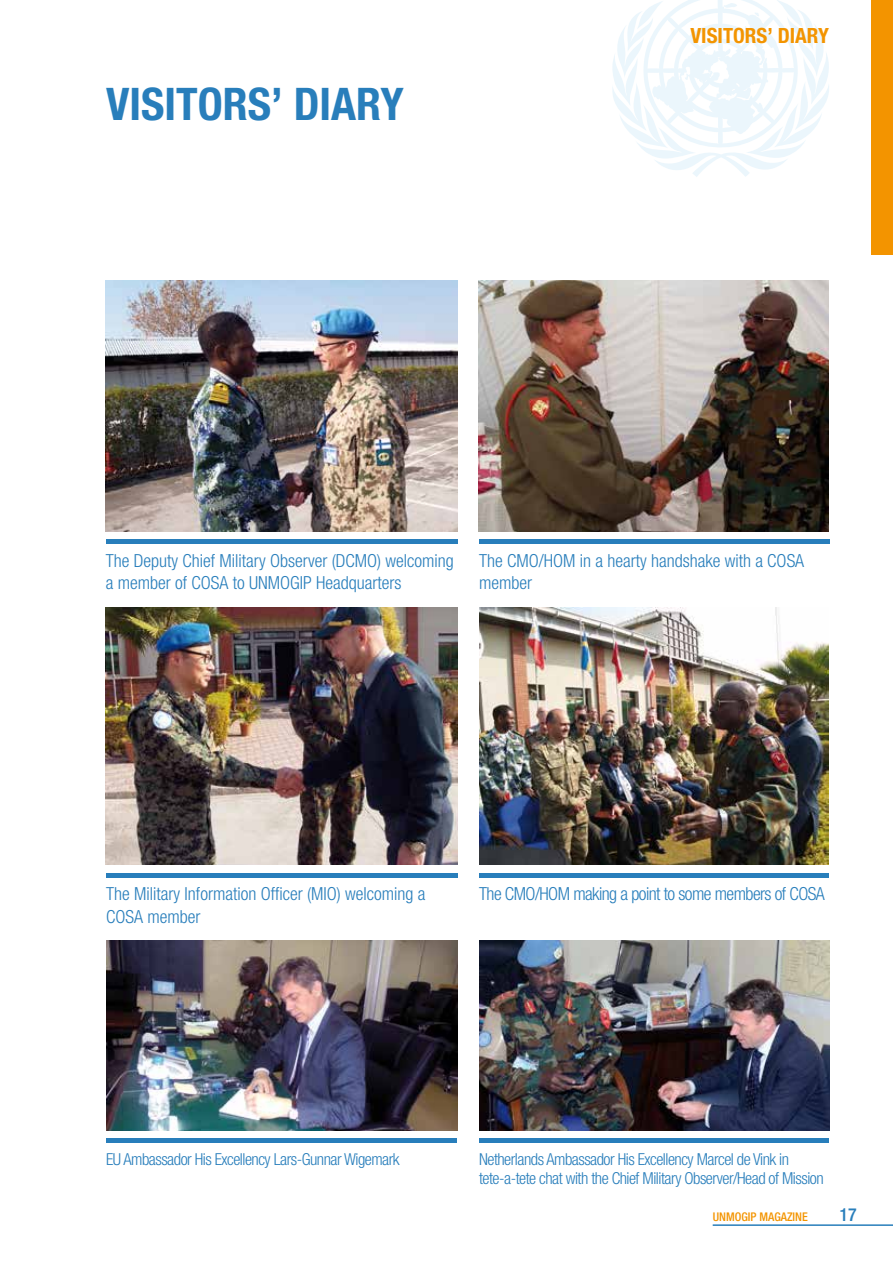
<style>
.page{position:relative;width:893px;height:1263px;background:#fff}
.page>*{position:absolute;margin:0;border:0;box-sizing:border-box;transform-origin:0 0}
.t1{font:700 condensed 45px "Helvetica Neue";color:#287ebb}
.t2{font:700 condensed 21px "Helvetica Neue";color:#f39400}
.t3{font:300 condensed 18px/22.5px "Helvetica Neue";color:#287ebb}
.t4{font:300 condensed 18px "Helvetica Neue";letter-spacing:-.03em;color:#287ebb}
.t5{font:500 condensed 18px "Helvetica Neue";color:#287ebb}
.t6{font:300 condensed 16.5px/19.8px "Helvetica Neue";letter-spacing:-.03em;color:#287ebb}
.t7{font:500 condensed 12px "Helvetica Neue";color:#f39400}
</style>
<div class="page">
<hr style="left:713px;top:1224px;width:180px;height:2px;background:#287ebb">
<img style="left:106px;top:607px;width:351px;height:258px">
<img style="left:479px;top:607px;width:350px;height:258px">
<img style="left:106px;top:281px;width:351px;height:250px">
<img style="left:479px;top:281px;width:350px;height:250px">
<div style="left:106px;top:539px;width:351px;height:5px;background:#287ebb"></div>
<div style="left:479px;top:539px;width:350px;height:5px;background:#287ebb"></div>
<hr style="left:479px;top:873px;width:350px;height:4px;background:#287ebb">
<hr style="left:106px;top:873px;width:351px;height:4px;background:#287ebb">
<img style="left:106px;top:940px;width:351px;height:190px">
<img style="left:479px;top:940px;width:350px;height:190px">
<div style="left:106px;top:1138px;width:351px;height:5px;background:#287ebb"></div>
<div style="left:479px;top:1138px;width:350px;height:5px;background:#287ebb"></div>
<svg style="left:612px;top:0;width:217px;height:177px"></svg>
<div style="left:872px;top:0;width:21px;height:254px;background:#f39400"></div>
<h1 class="t1" style="left:106px;top:77px;width:299px">VISITORS’ DIARY</h1>
<p class="t2" style="left:690px;top:23px;width:140px">VISITORS’ DIARY</p>
<p class="t3" style="left:106px;top:549px;width:349px">The Deputy Chief Military Observer (DCMO) welcoming a member of COSA to UNMOGIP Headquarters</p>
<p class="t3" style="left:479px;top:549px;width:327px">The CMO/HOM in a hearty handshake with a COSA member</p>
<p class="t3" style="left:106px;top:882px;width:321px">The Military Information Officer (MIO) welcoming a<br>COSA member</p>
<p class="t4" style="left:479px;top:883px;width:347px">The CMO/HOM making a point to some members of COSA</p>
<p class="t6" style="left:106px;top:1148px;width:295px">EU Ambassador His Excellency Lars-Gunnar Wigemark</p>
<p class="t6" style="left:479px;top:1148px;width:346px">Netherlands Ambassador His Excellency Marcel de Vink in tete-a-tete chat with the Chief Military Observer/Head of Mission</p>
<p class="t7" style="left:713px;top:1210px;width:97px">UNMOGIP MAGAZINE</p>
<p class="t5" style="left:839px;top:1204px;width:19px">17</p>
</div>
